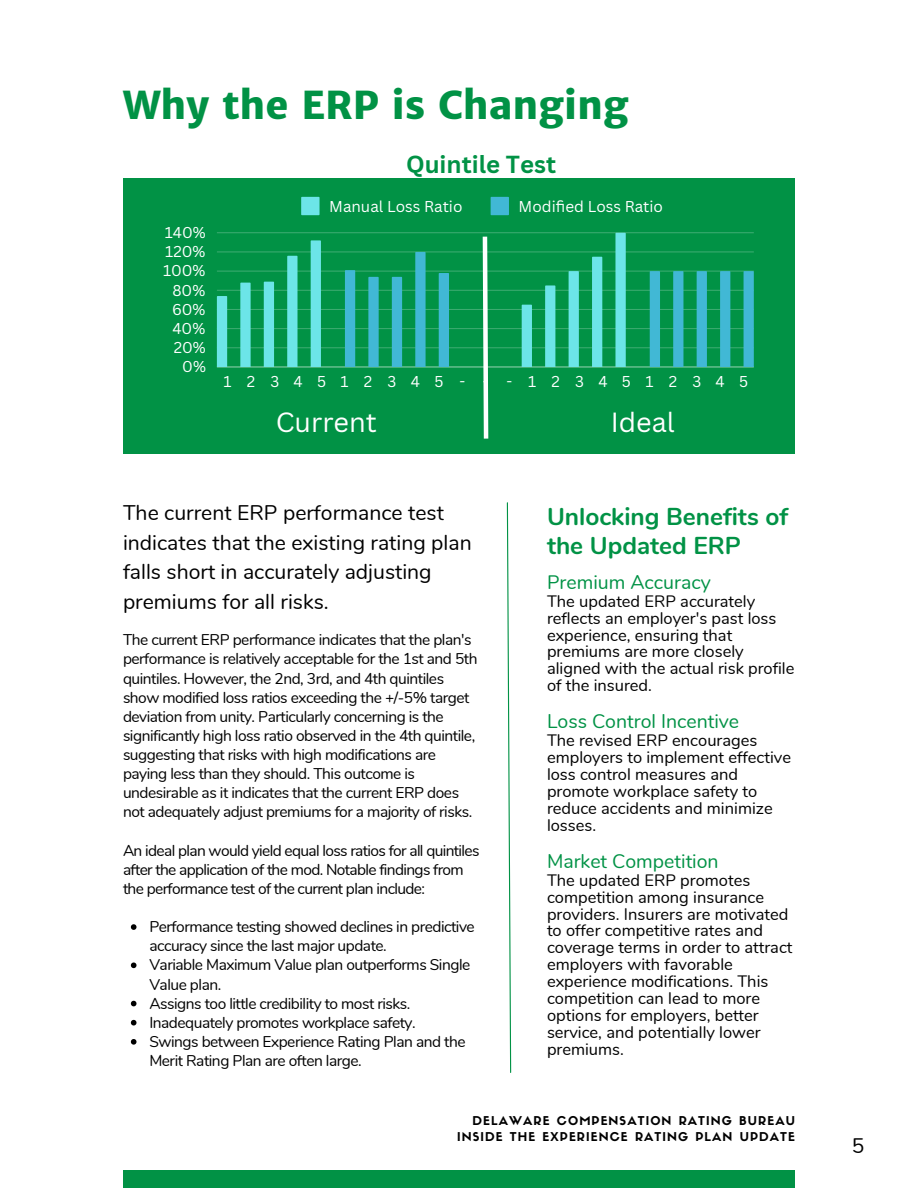
<style>
.page{position:relative;width:918px;height:1188px;background:#fff}
.page>*{position:absolute;margin:0;border:0;box-sizing:border-box;transform-origin:0 0}
.t1{font:800 38.55px "Merriweather Sans";color:#019245}
.t2{font:27px "Canva Sans";color:#fff}
.t3{font:700 24.45px/29.2px "Nunito";color:#019245}
.t4{font:700 24px "Canva Sans";color:#019245}
.t5{font:21.15px/29.7px "Nunito";color:#000}
.t6{font:21px "Nunito";color:#000}
.t7{font:19.5px "Nunito";color:#019245}
.t8{font:16.5px/16.8px "Nunito";color:#000}
.t9{font:15.45px/19.2px "Nunito";letter-spacing:-.03em;color:#000}
.t10{font:15.3px "Canva Sans";color:#fff}
.t11{font:15.3px "Canva Sans";letter-spacing:.945em;color:#fff}
.t12{font:12px/15.9px "Sifonn Basic";letter-spacing:.09em;color:#000;text-align:right}
</style>
<div class="page">
<svg style="left:506px;top:502px;width:6px;height:571px"></svg>
<div style="left:123px;top:1170px;width:672px;height:18px;background:#019245"></div>
<div style="left:123px;top:178px;width:672px;height:276px;background:#019245"></div>
<svg style="left:131px;top:924px;width:5px;height:6px"></svg>
<svg style="left:131px;top:963px;width:5px;height:5px"></svg>
<svg style="left:131px;top:1001px;width:5px;height:5px"></svg>
<svg style="left:131px;top:1020px;width:5px;height:6px"></svg>
<svg style="left:131px;top:1039px;width:5px;height:6px"></svg>
<svg style="left:301px;top:197px;width:19px;height:18px"></svg>
<svg style="left:491px;top:197px;width:18px;height:18px"></svg>
<hr style="left:217px;top:367px;width:537px;height:1px;background:#47b078">
<hr style="left:217px;top:347px;width:537px;height:1px;background:#2da565">
<hr style="left:217px;top:328px;width:537px;height:1px;background:#38a96d">
<hr style="left:217px;top:309px;width:537px;height:1px;background:#3cab70">
<hr style="left:217px;top:290px;width:537px;height:1px;background:#31a668">
<hr style="left:217px;top:271px;width:537px;height:1px;background:#26a260">
<hr style="left:217px;top:251px;width:537px;height:1px;background:#24a15f">
<hr style="left:217px;top:232px;width:537px;height:1px;background:#30a668">
<svg style="left:217px;top:296px;width:10px;height:71px"></svg>
<svg style="left:240px;top:283px;width:11px;height:84px"></svg>
<svg style="left:264px;top:282px;width:10px;height:85px"></svg>
<svg style="left:287px;top:256px;width:11px;height:111px"></svg>
<svg style="left:311px;top:240px;width:10px;height:127px"></svg>
<svg style="left:345px;top:270px;width:10px;height:97px"></svg>
<svg style="left:368px;top:277px;width:11px;height:90px"></svg>
<svg style="left:392px;top:277px;width:10px;height:90px"></svg>
<svg style="left:415px;top:252px;width:11px;height:115px"></svg>
<svg style="left:439px;top:273px;width:10px;height:94px"></svg>
<svg style="left:522px;top:305px;width:10px;height:62px"></svg>
<svg style="left:545px;top:285px;width:10px;height:82px"></svg>
<svg style="left:569px;top:271px;width:10px;height:96px"></svg>
<svg style="left:592px;top:257px;width:10px;height:110px"></svg>
<svg style="left:615px;top:233px;width:11px;height:134px"></svg>
<svg style="left:650px;top:271px;width:10px;height:96px"></svg>
<svg style="left:673px;top:271px;width:10px;height:96px"></svg>
<svg style="left:697px;top:271px;width:10px;height:96px"></svg>
<svg style="left:720px;top:271px;width:10px;height:96px"></svg>
<svg style="left:744px;top:271px;width:10px;height:96px"></svg>
<svg style="left:480px;top:233px;width:11px;height:206px"></svg>
<h6 class="t1" style="left:123px;top:81px;width:507px">Why the ERP is Changing</h6>
<p class="t4" style="left:406px;top:147px;width:152px">Quintile Test</p>
<p class="t10" style="left:165px;top:222px;width:43px">140%</p>
<p class="t10" style="left:165px;top:241px;width:42px">120%</p>
<p class="t10" style="left:163px;top:260px;width:44px">100%</p>
<p class="t10" style="left:172px;top:279px;width:34px">80%</p>
<p class="t10" style="left:172px;top:298px;width:35px">60%</p>
<p class="t10" style="left:172px;top:318px;width:34px">40%</p>
<p class="t10" style="left:174px;top:337px;width:34px">20%</p>
<p class="t10" style="left:182px;top:356px;width:25px">0%</p>
<p class="t10" style="left:329px;top:195px;width:135px">Manual Loss Ratio</p>
<p class="t10" style="left:519px;top:195px;width:146px">Modifi ed Loss Ratio</p>
<p class="t11" style="left:223px;top:371px;width:526px">1234512345- - -1234512345</p>
<h6 class="t2" style="left:276px;top:403px;width:103px">Current</h6>
<h6 class="t2" style="left:611px;top:403px;width:65px">Ideal</h6>
<h1 class="t5" style="left:123px;top:498px;width:350px">The current ERP performance test indicates that the existing rating plan falls short in accurately adjusting premiums for all risks.</h1>
<h4 class="t3" style="left:547px;top:502px;width:243px">Unlocking Benefits of the Updated ERP</h4>
<h3 class="t7" style="left:547px;top:569px;width:165px">Premium Accuracy</h3>
<h3 class="t8" style="left:547px;top:593px;width:249px">The updated ERP accurately reflects an employer's past loss experience, ensuring that premiums are more closely aligned with the actual risk profile of the insured.</h3>
<h3 class="t7" style="left:547px;top:709px;width:194px">Loss Control Incentive</h3>
<h3 class="t8" style="left:547px;top:733px;width:246px">The revised ERP encourages employers to implement effective loss control measures and promote workplace safety to reduce accidents and minimize losses.</h3>
<h5 class="t7" style="left:547px;top:848px;width:173px">Market Competition</h5>
<h5 class="t8" style="left:547px;top:872px;width:247px">The updated ERP promotes competition among insurance providers. Insurers are motivated to offer competitive rates and coverage terms in order to attract employers with favorable experience modifications. This competition can lead to more options for employers, better service, and potentially lower premiums.</h5>
<h6 class="t9" style="left:123px;top:631px;width:356px">The current ERP performance indicates that the plan's performance is relatively acceptable for the 1st and 5th quintiles. However, the 2nd, 3rd, and 4th quintiles show modified loss ratios exceeding the +/-5% target deviation from unity. Particularly concerning is the significantly high loss ratio observed in the 4th quintile, suggesting that risks with high modifications are paying less than they should. This outcome is undesirable as it indicates that the current ERP does not adequately adjust premiums for a majority of risks.</h6>
<p class="t9" style="left:123px;top:841px;width:358px">An ideal plan would yield equal loss ratios for all quintiles after the application of the mod. Notable findings from the performance test of the current plan include:</p>
<p class="t9" style="left:149px;top:917px;width:327px">Performance testing showed declines in predictive accuracy since the last major update.</p>
<p class="t9" style="left:149px;top:956px;width:322px">Variable Maximum Value plan outperforms Single<br>Value plan.</p>
<p class="t9" style="left:149px;top:994px;width:262px">Assigns too little credibility to most risks.</p>
<p class="t9" style="left:149px;top:1013px;width:268px">Inadequately promotes workplace safety.</p>
<h2 class="t9" style="left:149px;top:1032px;width:318px">Swings between Experience Rating Plan and the<br>Merit Rating Plan are often large.</h2>
<h6 class="t12" style="left:457px;top:1114px;width:339px">DELAWARE COMPENSATION RATING BUREAU<br>INSIDE THE EXPERIENCE RATING PLAN UPDATE</h6>
<p class="t6" style="left:852px;top:1132px;width:14px">5</p>
</div>
